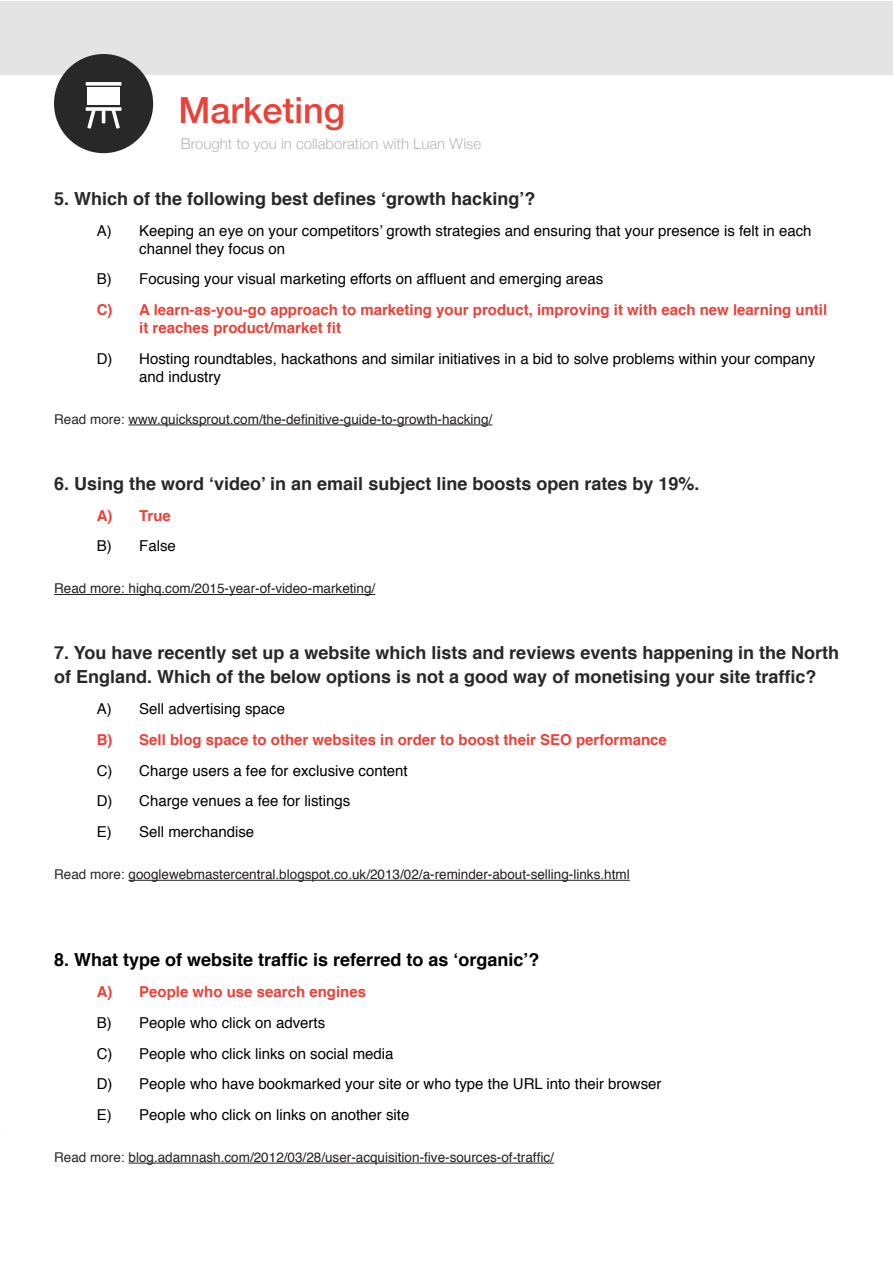
<style>
.page{position:relative;width:893px;height:1263px;background:#fff}
.page>*{position:absolute;margin:0;border:0;box-sizing:border-box;transform-origin:0 0}
.t1{font:500 36px "Helvetica Neue";color:#e94239}
.t2{font:700 18px/24px "Helvetica";color:#282828}
.t3{font:700 18px "Helvetica";color:#000}
.t4{font:15px/30.8px "Helvetica";color:#000}
.t5{font:700 15px/18px "Helvetica";color:#e94239}
.t6{font:300 15px "Helvetica Neue";color:#b7b8b8}
.t7{font:13.5px "Helvetica";color:#241f21}
.s1{color:#282828}
</style>
<div class="page">
<div style="left:0;top:1px;width:893px;height:73px;background:#e4e4e4"></div>
<hr style="left:128px;top:425px;width:364px;height:1px;background:#241f21">
<hr style="left:54px;top:594px;width:321px;height:1px;background:#241f21">
<hr style="left:128px;top:880px;width:502px;height:1px;background:#241f21">
<hr style="left:128px;top:1163px;width:426px;height:1px;background:#241f21">
<div style="left:54px;top:54px;width:99px;height:99px;background:#282828;border-radius:50%"></div>
<svg style="left:86px;top:107px;width:36px;height:22px"></svg>
<svg style="left:86px;top:82px;width:36px;height:4px"></svg>
<div style="left:87px;top:87px;width:33px;height:18px;background:#fff"></div>
<h1 class="t1" style="left:179px;top:82px;width:168px">Marketing</h1>
<p class="t6" style="left:181px;top:131px;width:302px">Brought to you in collaboration with Luan Wise</p>
<p class="t2" style="left:54px;top:187px;width:483px">5. Which of the following best defines ‘growth hacking’?</p>
<p class="t4" style="left:139px;top:222px;width:674px;line-height:18px;text-indent:-43px">A) Keeping an eye on your competitors’ growth strategies and ensuring that your presence is felt in each channel they focus on</p>
<p class="t4" style="left:97px;top:264px;width:508px">B) Focusing your visual marketing efforts on affluent and emerging areas</p>
<p class="t5" style="left:139px;top:301px;width:689px;text-indent:-43px">C) A learn-as-you-go approach to marketing your product, improving it with each new learning until it reaches product/market fit</p>
<p class="t4" style="left:139px;top:350px;width:678px;line-height:18px;text-indent:-43px">D) Hosting roundtables, hackathons and similar initiatives in a bid to solve problems within your company and industry</p>
<p class="t7" style="left:54px;top:409px;width:440px"><span class="s1">Read more:</span> www.quicksprout.com/the-definitive-guide-to-growth-hacking/</p>
<p class="t2" style="left:54px;top:472px;width:647px">6. Using the word ‘video’ in an email subject line boosts open rates by 19%.</p>
<p class="t5" style="left:97px;top:507px;width:76px">A) True</p>
<p class="t4" style="left:97px;top:531px;width:81px">B) False</p>
<p class="t7" style="left:54px;top:578px;width:323px">Read more: highq.com/2015-year-of-video-marketing/</p>
<p class="t2" style="left:54px;top:641px;width:786px">7. You have recently set up a website which lists and reviews events happening in the North of England. Which of the below options is not a good way of monetising your site traffic?</p>
<p class="t4" style="left:97px;top:694px;width:190px">A) Sell advertising space</p>
<p class="t5" style="left:97px;top:731px;width:572px">B) Sell blog space to other websites in order to boost their SEO performance</p>
<p class="t4" style="left:97px;top:755px;width:312px">C) Charge users a fee for exclusive content<br>D) Charge venues a fee for listings<br>E) Sell merchandise</p>
<p class="t7" style="left:54px;top:864px;width:577px"><span class="s1">Read more:</span> googlewebmastercentral.blogspot.co.uk/2013/02/a-reminder-about-selling-links.html</p>
<p class="t3" style="left:54px;top:945px;width:487px">8. What type of website traffic is referred to as ‘organic’?</p>
<p class="t5" style="left:97px;top:983px;width:271px">A) People who use search engines</p>
<p class="t4" style="left:97px;top:1007px;width:566px">B) People who click on adverts<br>C) People who click links on social media<br>D) People who have bookmarked your site or who type the URL into their browser E) People who click on links on another site</p>
<p class="t7" style="left:54px;top:1147px;width:501px"><span class="s1">Read more:</span> blog.adamnash.com/2012/03/28/user-acquisition-five-sources-of-traffic/</p>
</div>
